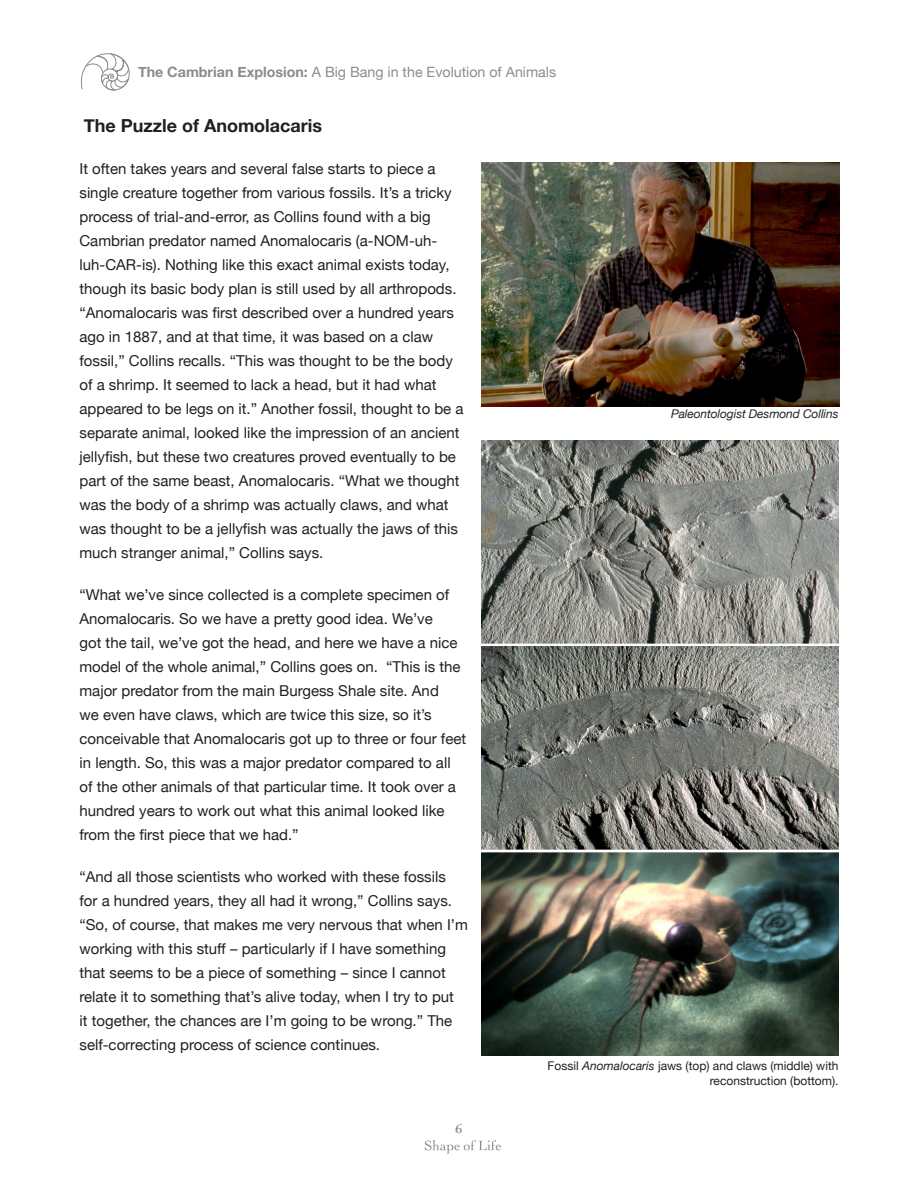
<style>
.page{position:relative;width:918px;height:1188px;background:#fff}
.page>*{position:absolute;margin:0;border:0;box-sizing:border-box;transform-origin:0 0}
.t1{font:700 18px "Helvetica Neue";color:#231f20}
.t2{font:15px/24px "Helvetica Neue";color:#231f20}
.t3{font:14.25px "Helvetica Neue";color:#8a8c8f}
.t4{font:700 13.5px "Cochin";color:#8a8c8f}
.t5{font:12px/14.4px "Helvetica Neue";color:#231f20;text-align:right}
.t6{font:italic 12px "Helvetica Neue";letter-spacing:-.01em;color:#231f20}
.s1{font-weight:700}
.s2{font-style:italic}
</style>
<div class="page">
<svg style="left:425px;top:1140px;width:76px;height:14px"></svg>
<svg style="left:80px;top:53px;width:50px;height:38px"></svg>
<img style="left:482px;top:163px;width:357px;height:243px">
<img style="left:482px;top:441px;width:356px;height:614px">
<p class="t3" style="left:138px;top:62px;width:420px"><span class="s1">The Cambrian Explosion:</span> A Big Bang in the Evolution of Animals</p>
<p class="t1" style="left:84px;top:111px;width:240px">The Puzzle of Anomolacaris</p>
<p class="t2" style="left:80px;top:157px;width:386px">It often takes years and several false starts to piece a single creature together from various fossils. It’s a tricky process of trial-and-error, as Collins found with a big Cambrian predator named Anomalocaris (a-NOM-uh&shy;luh-CAR-is). Nothing like this exact animal exists today, though its basic body plan is still used by all arthropods. “Anomalocaris was first described over a hundred years ago in 1887, and at that time, it was based on a claw fossil,” Collins recalls. “This was thought to be the body of a shrimp. It seemed to lack a head, but it had what appeared to be legs on it.” Another fossil, thought to be a separate animal, looked like the impression of an ancient jellyfish, but these two creatures proved eventually to be part of the same beast, Anomalocaris. “What we thought was the body of a shrimp was actually claws, and what was thought to be a jellyfish was actually the jaws of this much stranger animal,” Collins says.</p>
<p class="t2" style="left:80px;top:583px;width:388px">“What we’ve since collected is a complete specimen of Anomalocaris. So we have a pretty good idea. We’ve<br>got the tail, we’ve got the head, and here we have a nice model of the whole animal,” Collins goes on. “This is the major predator from the main Burgess Shale site. And<br>we even have claws, which are twice this size, so it’s conceivable that Anomalocaris got up to three or four feet in length. So, this was a major predator compared to all of the other animals of that particular time. It took over a hundred years to work out what this animal looked like from the first piece that we had.”</p>
<p class="t2" style="left:80px;top:865px;width:390px">“And all those scientists who worked with these fossils<br>for a hundred years, they all had it wrong,” Collins says. “So, of course, that makes me very nervous that when I’m working with this stuff – particularly if I have something that seems to be a piece of something – since I cannot relate it to something that’s alive today, when I try to put<br>it together, the chances are I’m going to be wrong.” The self-correcting process of science continues.</p>
<p class="t6" style="left:671px;top:405px;width:169px">Paleontologist Desmond Collins</p>
<p class="t4" style="left:455px;top:1120px;width:9px">6</p>
<p class="t5" style="left:548px;top:1060px;width:292px">Fossil <span class="s2">Anomalocaris</span> jaws (top) and claws (middle) with reconstruction (bottom).</p>
</div>
